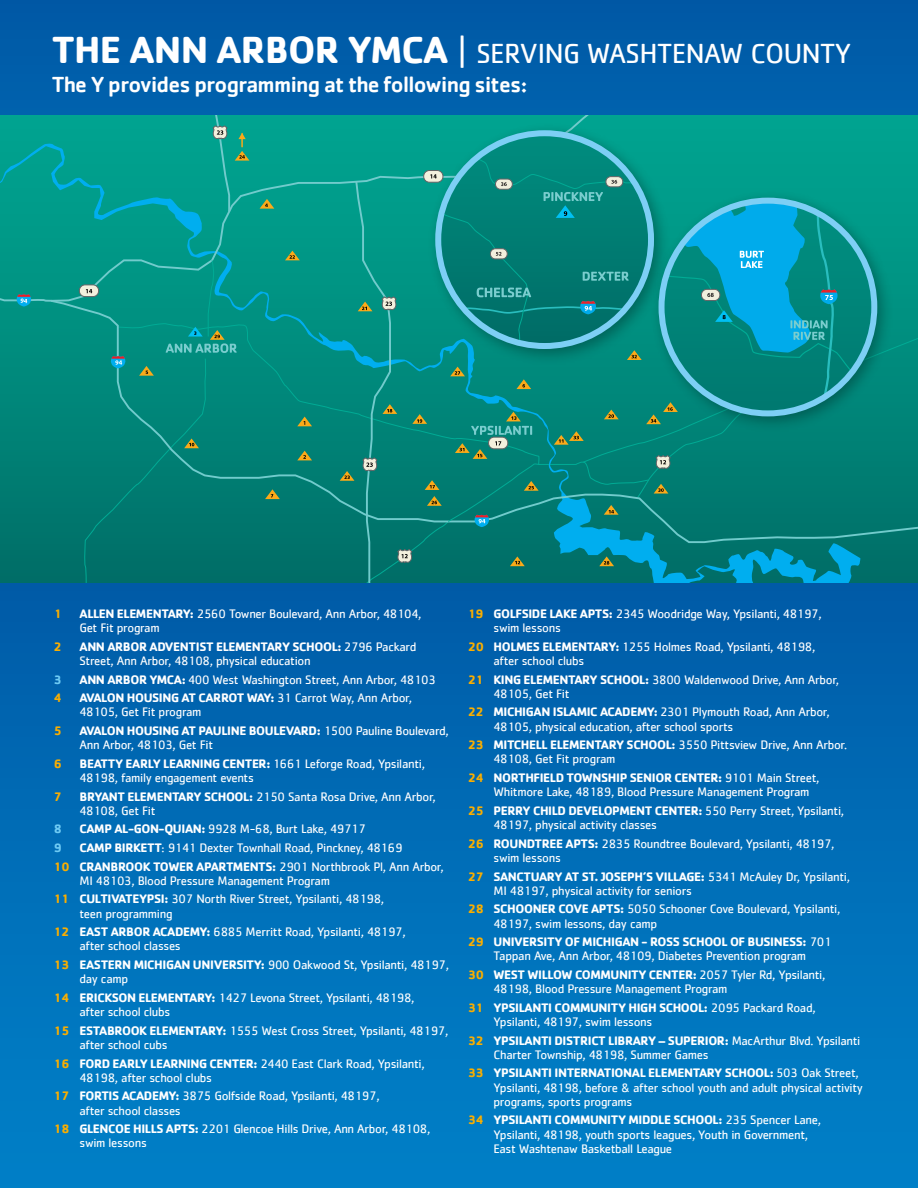
<style>
.page{position:relative;width:918px;height:1188px;background:#fff}
.page>*{position:absolute;margin:0;border:0;box-sizing:border-box;transform-origin:0 0}
.t1{font:28.5px "Cachet";letter-spacing:-.02em;color:#fff}
.t2{font:500 22.5px "Cachet";letter-spacing:-.03em;color:#fff}
.t3{font:12.75px/14.2px "Cachet";letter-spacing:-.025em;color:#fff}
.t4{font:700 12.75px "Cachet";color:#faae00}
.t5{font:700 12.75px "Cachet";color:#6fcbf4}
.s1{font-weight:700;font-size:39px}
.s2{font-size:34.5px}
.s3{font-weight:700}
.s4{font-weight:700;color:#faae00}
</style>
<div class="page">
<div style="left:0;top:539px;width:918px;height:649px;background:linear-gradient(to bottom,#005e97,#007fcf)"></div>
<div style="left:0;top:0;width:918px;height:539px;background:#005da8"></div>
<svg style="left:0;top:304px;width:62px;height:278px;background:#007f74"></svg>
<div style="left:0;top:116px;width:62px;height:188px;background:#009c8a"></div>
<svg style="left:49px;top:299px;width:869px;height:245px;background:#018276"></svg>
<svg style="left:16px;top:294px;width:16px;height:13px"></svg>
<div style="left:650px;top:189px;width:244px;height:244px;background:#000;opacity:.3"></div>
<svg style="left:62px;top:116px;width:812px;height:466px;background:#058b83"></svg>
<div style="left:659px;top:198px;width:218px;height:218px;border:6px solid #7dcff5;border-radius:50%"></div>
<h1 class="t1" style="left:52px;top:37px;width:801px"><span class="s1">THE ANN ARBOR YMCA</span> <span class="s2">|</span> SERVING WASHTENAW COUNTY</h1>
<h2 class="t2" style="left:52px;top:71px;width:477px">The Y provides programming at the following sites:</h2>
<p class="t4" style="left:54px;top:605px;width:9px">1</p>
<p class="t3" style="left:79px;top:606px;width:343px"><span class="s3">ALLEN ELEMENTARY:</span> 2560 Towner Boulevard, Ann Arbor, 48104,<br>Get Fit program</p>
<p class="t4" style="left:54px;top:638px;width:10px">2</p>
<p class="t3" style="left:79px;top:639px;width:338px"><span class="s3">ANN ARBOR ADVENTIST ELEMENTARY SCHOOL:</span> 2796 Packard<br>Street, Ann Arbor, 48108, physical education</p>
<p class="t5" style="left:54px;top:671px;width:10px">3</p>
<p class="t3" style="left:79px;top:672px;width:358px"><span class="s3">ANN ARBOR YMCA:</span> 400 West Washington Street, Ann Arbor, 48103</p>
<p class="t4" style="left:54px;top:690px;width:10px">4</p>
<p class="t3" style="left:79px;top:691px;width:334px"><span class="s3">AVALON HOUSING AT CARROT WAY:</span> 31 Carrot Way, Ann Arbor,<br>48105, Get Fit program</p>
<p class="t4" style="left:54px;top:722px;width:10px">5</p>
<p class="t3" style="left:79px;top:723px;width:371px"><span class="s3">AVALON HOUSING AT PAULINE BOULEVARD:</span> 1500 Pauline Boulevard,<br>Ann Arbor, 48103, Get Fit</p>
<p class="t4" style="left:54px;top:755px;width:10px">6</p>
<p class="t3" style="left:79px;top:756px;width:347px"><span class="s3">BEATTY EARLY LEARNING CENTER:</span> 1661 Leforge Road, Ypsilanti,<br>48198, family engagement events</p>
<p class="t4" style="left:54px;top:788px;width:10px">7</p>
<p class="t3" style="left:79px;top:789px;width:358px"><span class="s3">BRYANT ELEMENTARY SCHOOL:</span> 2150 Santa Rosa Drive, Ann Arbor,<br>48108, Get Fit</p>
<p class="t5" style="left:54px;top:821px;width:10px">8</p>
<p class="t3" style="left:79px;top:822px;width:288px"><span class="s3">CAMP AL-GON-QUIAN:</span> 9928 M-68, Burt Lake, 49717</p>
<p class="t5" style="left:54px;top:839px;width:10px">9</p>
<p class="t3" style="left:54px;top:838px;width:391px;line-height:18.6px;text-indent:26px"><span class="s3">CAMP BIRKETT</span>: 9141 Dexter Townhall Road, Pinckney, 48169<br><span class="s4">10</span> <span class="s3">CRANBROOK TOWER APARTMENTS:</span> 2901 Northbrook Pl, Ann Arbor,</p>
<p class="t3" style="left:54px;top:871px;width:332px;line-height:18.6px;text-indent:26px">MI 48103, Blood Pressure Management Program<br><span class="s4">11</span> <span class="s3">CULTIVATEYPSI:</span> 307 North River Street, Ypsilanti, 48198,</p>
<p class="t3" style="left:54px;top:904px;width:353px;line-height:18.6px;text-indent:26px">teen programming<br><span class="s4">12</span> <span class="s3">EAST ARBOR ACADEMY:</span> 6885 Merritt Road, Ypsilanti, 48197,</p>
<p class="t3" style="left:54px;top:937px;width:397px;line-height:18.6px;text-indent:26px">after school classes<br><span class="s4">13</span> <span class="s3">EASTERN MICHIGAN UNIVERSITY:</span> 900 Oakwood St, Ypsilanti, 48197,</p>
<p class="t3" style="left:54px;top:970px;width:362px;line-height:18.6px;text-indent:26px">day camp<br><span class="s4">14</span> <span class="s3">ERICKSON ELEMENTARY:</span> 1427 Levona Street, Ypsilanti, 48198,</p>
<p class="t3" style="left:54px;top:1002px;width:396px;line-height:18.6px;text-indent:26px">after school clubs<br><span class="s4">15</span> <span class="s3">ESTABROOK ELEMENTARY:</span> 1555 West Cross Street, Ypsilanti, 48197,</p>
<p class="t3" style="left:54px;top:1035px;width:372px;line-height:18.6px;text-indent:26px">after school cubs<br><span class="s4">16</span> <span class="s3">FORD EARLY LEARNING CENTER:</span> 2440 East Clark Road, Ypsilanti,</p>
<p class="t3" style="left:54px;top:1068px;width:327px;line-height:18.6px;text-indent:26px">48198, after school clubs<br><span class="s4">17</span> <span class="s3">FORTIS ACADEMY:</span> 3875 Golfside Road, Ypsilanti, 48197,</p>
<p class="t3" style="left:54px;top:1101px;width:378px;line-height:18.6px;text-indent:26px">after school classes<br><span class="s4">18</span> <span class="s3">GLENCOE HILLS APTS:</span> 2201 Glencoe Hills Drive, Ann Arbor, 48108,</p>
<p class="t3" style="left:79px;top:1136px;width:69px">swim lessons</p>
<p class="t3" style="left:494px;top:606px;width:330px;text-indent:-26px"><span class="s4">19</span> <span class="s3">GOLFSIDE LAKE APTS:</span> 2345 Woodridge Way, Ypsilanti, 48197, swim lessons</p>
<p class="t3" style="left:494px;top:639px;width:323px;text-indent:-26px"><span class="s4">20</span> <span class="s3">HOLMES ELEMENTARY:</span> 1255 Holmes Road, Ypsilanti, 48198, after school clubs</p>
<p class="t3" style="left:494px;top:672px;width:347px;text-indent:-26px"><span class="s4">21</span> <span class="s3">KING ELEMENTARY SCHOOL:</span> 3800 Waldenwood Drive, Ann Arbor,<br>48105, Get Fit</p>
<p class="t3" style="left:494px;top:705px;width:338px;text-indent:-26px"><span class="s4">22</span> <span class="s3">MICHIGAN ISLAMIC ACADEMY:</span> 2301 Plymouth Road, Ann Arbor,<br>48105, physical education, after school sports</p>
<p class="t3" style="left:494px;top:738px;width:355px;text-indent:-26px"><span class="s4">23</span> <span class="s3">MITCHELL ELEMENTARY SCHOOL:</span> 3550 Pittsview Drive, Ann Arbor.<br>48108, Get Fit program</p>
<p class="t3" style="left:494px;top:770px;width:327px;text-indent:-26px"><span class="s4">24</span> <span class="s3">NORTHFIELD TOWNSHIP SENIOR CENTER:</span> 9101 Main Street,<br>Whitmore Lake, 48189, Blood Pressure Management Program</p>
<p class="t3" style="left:494px;top:803px;width:352px;text-indent:-26px"><span class="s4">25</span> <span class="s3">PERRY CHILD DEVELOPMENT CENTER:</span> 550 Perry Street, Ypsilanti,<br>48197, physical activity classes</p>
<p class="t3" style="left:494px;top:836px;width:343px;text-indent:-26px"><span class="s4">26</span> <span class="s3">ROUNDTREE APTS:</span> 2835 Roundtree Boulevard, Ypsilanti, 48197, swim lessons</p>
<p class="t3" style="left:494px;top:869px;width:358px;text-indent:-26px"><span class="s4">27</span> <span class="s3">SANCTUARY AT ST. JOSEPH’S VILLAGE:</span> 5341 McAuley Dr, Ypsilanti,<br>MI 48197, physical activity for seniors</p>
<p class="t3" style="left:494px;top:902px;width:348px;text-indent:-26px"><span class="s4">28</span> <span class="s3">SCHOONER COVE APTS:</span> 5050 Schooner Cove Boulevard, Ypsilanti,<br>48197, swim lessons, day camp</p>
<p class="t3" style="left:468px;top:935px;width:365px;text-align:center"><span class="s4">29</span> <span class="s3">UNIVERSITY OF MICHIGAN - ROSS SCHOOL OF BUSINESS:</span> 701<br>Tappan Ave, Ann Arbor, 48109, Diabetes Prevention program</p>
<p class="t3" style="left:494px;top:967px;width:333px;text-indent:-26px"><span class="s4">30</span> <span class="s3">WEST WILLOW COMMUNITY CENTER:</span> 2057 Tyler Rd, Ypsilanti,<br>48198, Blood Pressure Management Program</p>
<p class="t3" style="left:494px;top:1000px;width:324px;text-indent:-26px"><span class="s4">31</span> <span class="s3">YPSILANTI COMMUNITY HIGH SCHOOL:</span> 2095 Packard Road,<br>Ypsilanti, 48197, swim lessons</p>
<p class="t3" style="left:494px;top:1033px;width:368px;text-indent:-26px"><span class="s4">32</span> <span class="s3">YPSILANTI DISTRICT LIBRARY – SUPERIOR:</span> MacArthur Blvd. Ypsilanti<br>Charter Township, 48198, Summer Games</p>
<p class="t3" style="left:494px;top:1066px;width:371px;text-indent:-26px"><span class="s4">33</span> <span class="s3">YPSILANTI INTERNATIONAL ELEMENTARY SCHOOL:</span> 503 Oak Street,<br>Ypsilanti, 48198, before &amp; after school youth and adult physical activity programs, sports programs</p>
<p class="t3" style="left:494px;top:1113px;width:329px;text-indent:-26px"><span class="s4">34</span> <span class="s3">YPSILANTI COMMUNITY MIDDLE SCHOOL:</span> 235 Spencer Lane,<br>Ypsilanti, 48198, youth sports leagues, Youth in Government,<br>East Washtenaw Basketball League</p>
</div>
